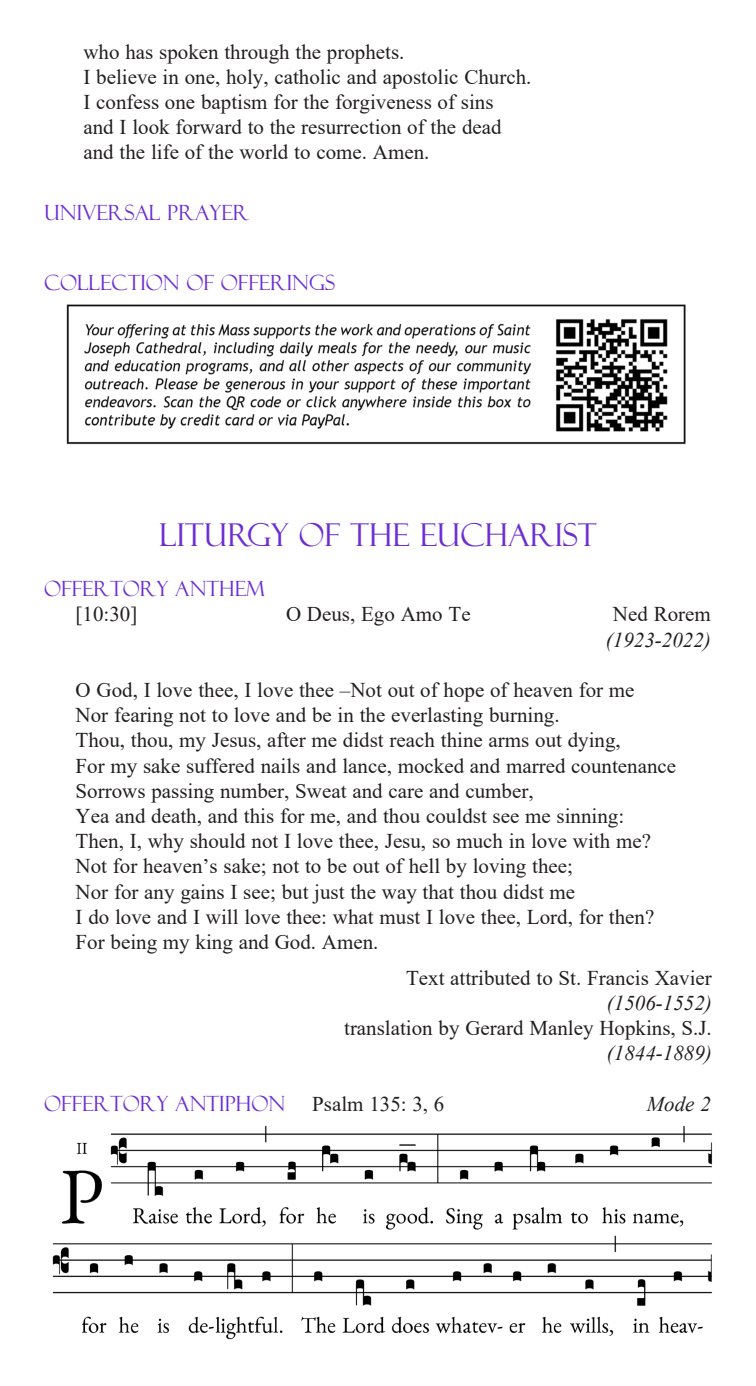
<style>
.page{position:relative;width:756px;height:1386px;background:#fff}
.page>*{position:absolute;margin:0;border:0;box-sizing:border-box;transform-origin:0 0}
.t1{font:31.5px "Felix Titling";color:#6c2ed3}
.t2{font:21px "Times New Roman";color:#231f20}
.t3{font:21px "Felix Titling";color:#6c2ed3}
.t4{font:italic 21px "Times New Roman";color:#231f20}
</style>
<div class="page">
<img style="left:66px;top:304px;width:620px;height:141px">
<img style="left:52px;top:1125px;width:660px;height:215px">
<p class="t2" style="left:83px;top:37px;width:323px">who has spoken through the prophets.</p>
<p class="t2" style="left:83px;top:62px;width:450px">I believe in one, holy, catholic and apostolic Church.</p>
<p class="t2" style="left:83px;top:87px;width:412px">I confess one baptism for the forgiveness of sins</p>
<p class="t2" style="left:83px;top:112px;width:420px">and I look forward to the resurrection of the dead</p>
<p class="t2" style="left:83px;top:138px;width:347px">and the life of the world to come. Amen.</p>
<p class="t3" style="left:44px;top:200px;width:207px">UNIVERSAL PRAYER</p>
<p class="t3" style="left:44px;top:271px;width:293px">COLLECTION OF OFFERINGS</p>
<p class="t1" style="left:160px;top:517px;width:439px">LITURGY OF THE EUCHARIST</p>
<p class="t3" style="left:44px;top:577px;width:222px">OFFERTORY ANTHEM</p>
<p class="t2" style="left:76px;top:600px;width:63px">[10:30]</p>
<p class="t2" style="left:286px;top:600px;width:186px">O Deus, Ego Amo Te</p>
<p class="t2" style="left:613px;top:600px;width:99px">Ned Rorem</p>
<p class="t4" style="left:606px;top:625px;width:106px">(1923-2022)</p>
<p class="t2" style="left:76px;top:675px;width:560px">O God, I love thee, I love thee –Not out of hope of heaven for me</p>
<p class="t2" style="left:76px;top:700px;width:486px">Nor fearing not to love and be in the everlasting burning.</p>
<p class="t2" style="left:76px;top:726px;width:547px">Thou, thou, my Jesus, after me didst reach thine arms out dying,</p>
<p class="t2" style="left:76px;top:751px;width:602px">For my sake suffered nails and lance, mocked and marred countenance</p>
<p class="t2" style="left:76px;top:776px;width:459px">Sorrows passing number, Sweat and care and cumber,</p>
<p class="t2" style="left:76px;top:801px;width:550px">Yea and death, and this for me, and thou couldst see me sinning:</p>
<p class="t2" style="left:76px;top:826px;width:577px">Then, I, why should not I love thee, Jesu, so much in love with me?</p>
<p class="t2" style="left:76px;top:852px;width:499px">Not for heaven’s sake; not to be out of hell by loving thee;</p>
<p class="t2" style="left:76px;top:877px;width:501px">Nor for any gains I see; but just the way that thou didst me</p>
<p class="t2" style="left:76px;top:902px;width:580px">I do love and I will love thee: what must I love thee, Lord, for then?</p>
<p class="t2" style="left:76px;top:927px;width:304px">For being my king and God. Amen.</p>
<p class="t2" style="left:406px;top:963px;width:307px">Text attributed to St. Francis Xavier</p>
<p class="t4" style="left:607px;top:988px;width:106px">(1506-1552)</p>
<p class="t2" style="left:344px;top:1013px;width:369px">translation by Gerard Manley Hopkins, S.J.</p>
<p class="t4" style="left:607px;top:1039px;width:106px">(1844-1889)</p>
<p class="t3" style="left:44px;top:1091px;width:243px">OFFERTORY ANTIPHON</p>
<p class="t2" style="left:312px;top:1089px;width:134px">Psalm 135: 3, 6</p>
<p class="t4" style="left:647px;top:1089px;width:66px">Mode 2</p>
</div>
